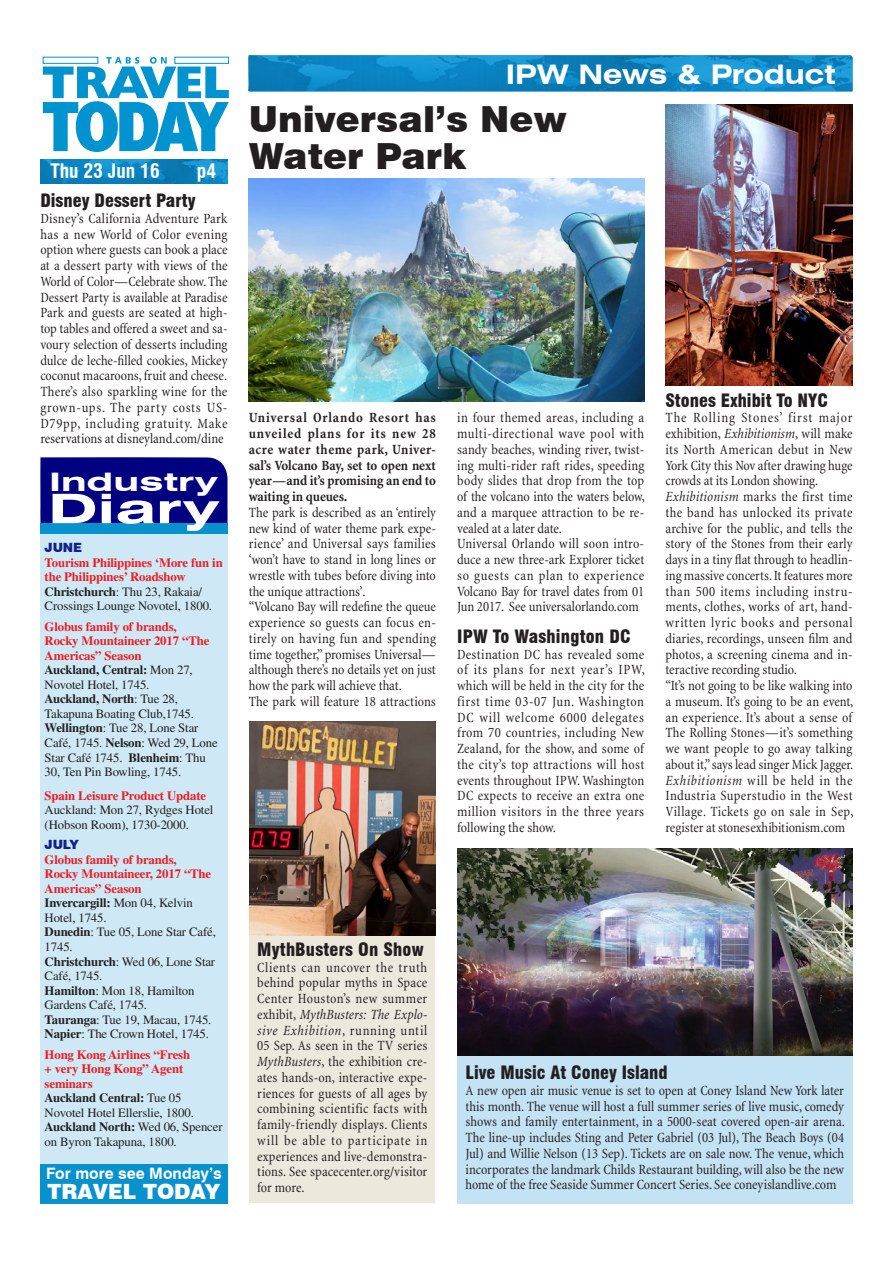
<style>
.page{position:relative;width:893px;height:1263px;background:#fff}
.page>*{position:absolute;margin:0;border:0;box-sizing:border-box;transform-origin:0 0}
.t1{font:700 expanded 40.65px "Swiss 721 BT";color:#fff;scale:1.35 1}
.t2{font:900 36px/37.5px "Swiss 721 BT";color:#231f20}
.t3{font:700 expanded 27px "Swiss 721 BT";color:#fff}
.t4{font:700 expanded 25.5px "Swiss 721 BT";color:#fff;scale:1.35 1}
.t5{font:900 21px "Swiss 721 BT";color:#fff}
.t6{font:700 condensed 19.5px "Swiss 721 BT";color:#fff}
.t7{font:900 condensed 18px "Swiss 721 BT";color:#231f20}
.t8{font:700 15.75px "Swiss 721 BT";color:#fff}
.t9{font:condensed 14.25px/15.8px "Minion";letter-spacing:.005em;color:#231f20;text-align:justify}
.t10{font:700 condensed 14.25px/15.8px "Minion";letter-spacing:-.005em;color:#231f20;text-align:justify}
.t11{font:12.75px/14.5px "Times";letter-spacing:-.01em;color:#231f20}
.t12{font:700 12.75px/14.5px "Times";letter-spacing:-.01em;color:#ed1c24}
.t13{font:900 12.75px "Swiss 721 BT";letter-spacing:-.01em;color:#0f228c}
.s1{color:#231f20}
.s2{font-weight:400;color:#231f20}
.s3{font-weight:700;color:#ed1c24}
.s4{font-weight:700}
.s5{font-style:italic}
</style>
<div class="page">
<div style="left:457px;top:895px;width:396px;height:308px;background:#c3e2f3"></div>
<img style="left:40px;top:159px;width:187px;height:25px">
<svg style="left:43px;top:57px;width:186px;height:95px"></svg>
<svg style="left:248px;top:91px;width:604px;height:1px"></svg>
<img style="left:248px;top:55px;width:604px;height:36px">
<div style="left:40px;top:509px;width:187px;height:694px;background:#cee9f5"></div>
<div style="left:40px;top:457px;width:187px;height:66px;background:#000080"></div>
<div style="left:40px;top:523px;width:187px;height:10px;background:#0892cd"></div>
<img style="left:249px;top:179px;width:395px;height:222px">
<img style="left:665px;top:104px;width:188px;height:282px">
<img style="left:457px;top:848px;width:396px;height:208px">
<div style="left:249px;top:894px;width:186px;height:309px;background:#ede8dc"></div>
<img style="left:249px;top:721px;width:186px;height:214px">
<div style="left:40px;top:1164px;width:187px;height:39px;background:#0892cd"></div>
<h3 class="t6" style="left:50px;top:159px;width:111px">Thu 23 Jun 16</h3>
<h3 class="t6" style="left:195px;top:159px;width:23px">P3p4</h3>
<h3 class="t6" style="left:49px;top:159px;width:108px">Fri 15 May 15</h3>
<p class="t7" style="left:40px;top:190px;width:157px">Disney Dessert Party</p>
<p class="t9" style="left:40px;top:211px;width:189px">Disney’s California Adventure Park has a new World of Color evening option where guests can book a place at a dessert party with views of the World of Color—Celebrate show. The Dessert Party is available at Paradise Park and guests are seated at high&shy;top tables and offered a sweet and sa&shy;voury selection of desserts including dulce de leche-filled cookies, Mickey coconut macaroons, fruit and cheese.<br>There’s also sparkling wine for the grown-ups. The party costs US-D79pp, including gratuity. Make reservations at disneyland.com/dine</p>
<h3 class="t4" style="left:49px;top:466px;width:126px">Industry</h3>
<h1 class="t1" style="left:48px;top:484px;width:128px">Diary</h1>
<p class="t13" style="left:45px;top:540px;width:39px">JUNE</p>
<p class="t12" style="left:45px;top:555px;width:180px">Tourism Philippines ‘More fun in the Philippines’ Roadshow<br><span class="s1">Christchurch</span><span class="s2">: Thu 23, Rakaia/<br>Crossings Lounge Novotel, 1800.</span></p>
<p class="t11" style="left:45px;top:619px;width:175px"><span class="s3">Globus family of brands,<br>Rocky Mountaineer 2017 “The<br>Americas” Season<br></span><span class="s4">Auckland, Central:</span> Mon 27,<br>Novotel Hotel, 1745.<br><span class="s4">Auckland, North</span>: Tue 28,<br>Takapuna Boating Club,1745.<br><span class="s4">Wellington</span>: Tue 28, Lone Star<br>Café, 1745. <span class="s4">Nelson</span>: Wed 29, Lone<br>Star Café 1745. <span class="s4">Blenheim</span>: Thu<br>30, Ten Pin Bowling, 1745.</p>
<p class="t12" style="left:45px;top:788px;width:163px">Spain Leisure Product Update</p>
<p class="t11" style="left:45px;top:802px;width:170px">Auckland: Mon 27, Rydges Hotel (Hobson Room), 1730-2000.</p>
<p class="t13" style="left:45px;top:837px;width:36px">JULY</p>
<p class="t11" style="left:45px;top:852px;width:173px"><span class="s3">Globus family of brands,<br>Rocky Mountaineer, 2017 “The<br>Americas” Season<br></span><span class="s4">Invercargill:</span> Mon 04, Kelvin<br>Hotel, 1745.<br><span class="s4">Dunedin</span>: Tue 05, Lone Star Café,<br>1745.<br><span class="s4">Christchurch</span>: Wed 06, Lone Star<br>Café, 1745.<br><span class="s4">Hamilton</span>: Mon 18, Hamilton<br>Gardens Café, 1745.<br><span class="s4">Tauranga</span>: Tue 19, Macau, 1745.<br><span class="s4">Napier</span>: The Crown Hotel, 1745.</p>
<p class="t11" style="left:45px;top:1047px;width:179px"><span class="s3">Hong Kong Airlines “Fresh<br>+ very Hong Kong” Agent seminars<br></span><span class="s4">Auckland Central:</span> Tue 05<br>Novotel Hotel Ellerslie, 1800.<br><span class="s4">Auckland North:</span> Wed 06, Spencer on Byron Takapuna, 1800.</p>
<p class="t8" style="left:46px;top:1164px;width:177px">For more see Monday’s</p>
<h3 class="t5" style="left:48px;top:1179px;width:174px">TRAVEL TODAY</h3>
<h3 class="t3" style="left:506px;top:58px;width:331px">IPW News &amp; Product</h3>
<h2 class="t2" style="left:249px;top:100px;width:320px">Universal’s New<br>Water Park</h2>
<p class="t10" style="left:249px;top:410px;width:189px">Universal Orlando Resort has unveiled plans for its new 28 acre water theme park, Univer&shy;sal’s Volcano Bay, set to open next year—and it’s promising an end to waiting in queues.</p>
<p class="t9" style="left:249px;top:505px;width:189px;text-align:left">The park is described as an ‘entirely new kind of water theme park expe&shy;rience’ and Universal says families ‘won’t have to stand in long lines or wrestle with tubes before diving into the unique attractions’.<br>“Volcano Bay will redefine the queue experience so guests can focus en&shy;tirely on having fun and spending time together,” promises Universal— although there’s no details yet on just how the park will achieve that.<br>The park will feature 18 attractions</p>
<p class="t9" style="left:457px;top:410px;width:189px;text-align:left">in four themed areas, including a multi-directional wave pool with sandy beaches, winding river, twist&shy;ing multi-rider raft rides, speeding body slides that drop from the top of the volcano into the waters below, and a marquee attraction to be re&shy;vealed at a later date.<br>Universal Orlando will soon intro&shy;duce a new three-ark Explorer ticket so guests can plan to experience Volcano Bay for travel dates from 01<br>Jun 2017. See universalorlando.com</p>
<p class="t7" style="left:457px;top:625px;width:175px">IPW To Washington DC</p>
<p class="t9" style="left:457px;top:647px;width:189px">Destination DC has revealed some of its plans for next year’s IPW, which will be held in the city for the first time 03-07 Jun. Washington DC will welcome 6000 delegates from 70 countries, including New Zealand, for the show, and some of the city’s top attractions will host events throughout IPW. Washington DC expects to receive an extra one million visitors in the three years following the show.</p>
<p class="t7" style="left:665px;top:389px;width:164px">Stones Exhibit To NYC</p>
<p class="t9" style="left:665px;top:410px;width:189px;text-align:left">The Rolling Stones’ first major exhibition, <span class="s5">Exhibitionism</span>, will make its North American debut in New York City this Nov after drawing huge crowds at its London showing.<br><span class="s5">Exhibitionism</span> marks the first time the band has unlocked its private archive for the public, and tells the story of the Stones from their early days in a tiny flat through to headlin&shy;ing massive concerts. It features more than 500 items including instru&shy;ments, clothes, works of art, hand&shy;written lyric books and personal diaries, recordings, unseen film and photos, a screening cinema and in&shy;teractive recording studio.<br>“It’s not going to be like walking into a museum. It’s going to be an event, an experience. It’s about a sense of The Rolling Stones—it’s something we want people to go away talking about it,” says lead singer Mick Jagger.<br><span class="s5">Exhibitionism</span> will be held in the Industria Superstudio in the West Village. Tickets go on sale in Sep, register at stonesexhibitionism.com</p>
<p class="t7" style="left:257px;top:938px;width:168px">MythBusters On Show</p>
<p class="t9" style="left:257px;top:959px;width:172px">Clients can uncover the truth behind popular myths in Space Center Houston’s new summer exhibit, <span class="s5">MythBusters: The Explo&shy;sive Exhibition</span>, running until 05 Sep. As seen in the TV series <span class="s5">MythBusters</span>, the exhibition cre&shy;ates hands-on, interactive expe&shy;riences for guests of all ages by combining scientific facts with family-friendly displays. Clients will be able to participate in experiences and live-demonstra&shy;tions. See spacecenter.org/visitor for more.</p>
<p class="t7" style="left:466px;top:1062px;width:204px">Live Music At Coney Island</p>
<p class="t9" style="left:466px;top:1083px;width:381px">A new open air music venue is set to open at Coney Island New York later this month. The venue will host a full summer series of live music, comedy shows and family entertainment, in a 5000-seat covered open-air arena.<br>The line-up includes Sting and Peter Gabriel (03 Jul), The Beach Boys (04<br>Jul) and Willie Nelson (13 Sep). Tickets are on sale now. The venue, which incorporates the landmark Childs Restaurant building, will also be the new home of the free Seaside Summer Concert Series. See coneyislandlive.com</p>
</div>
